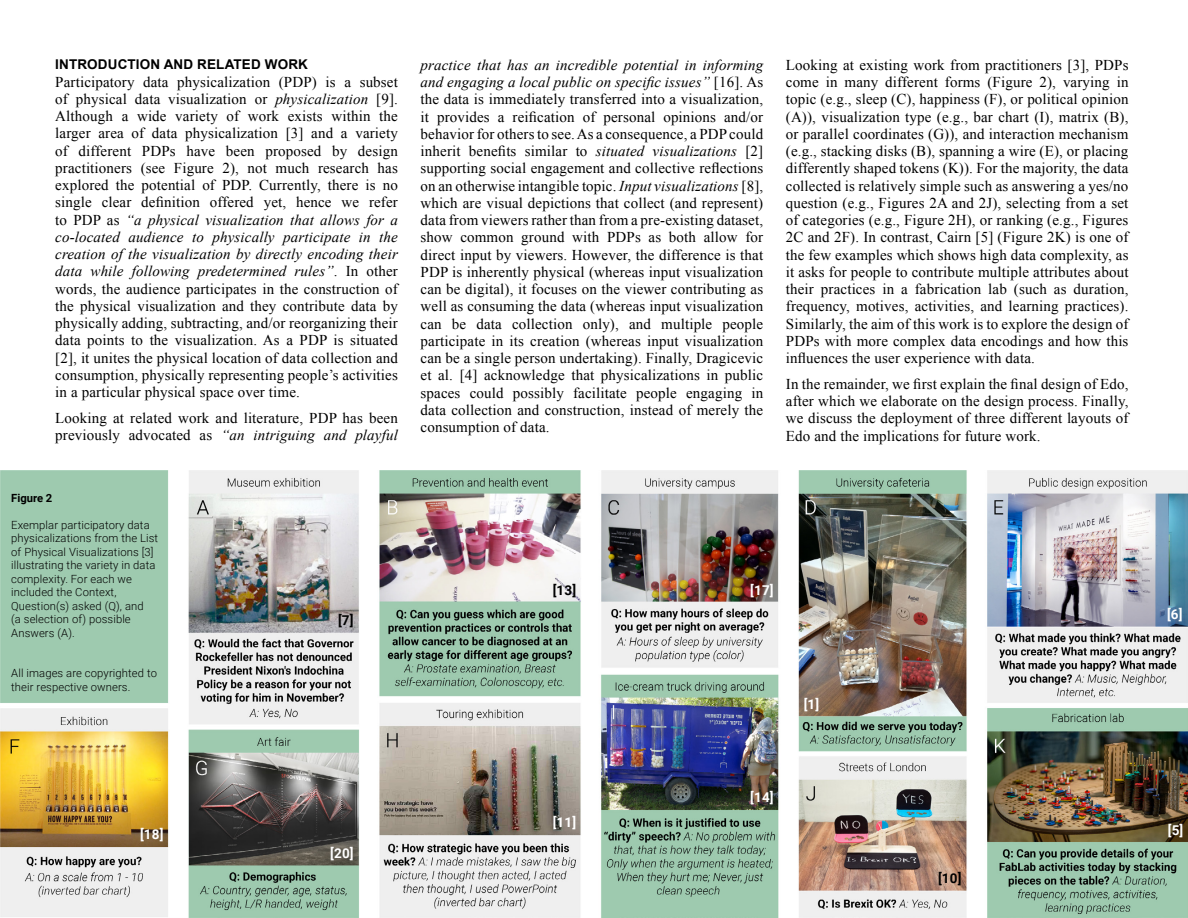
<style>
.page{position:relative;width:1188px;height:918px;background:#fff}
.page>*{position:absolute;margin:0;border:0;box-sizing:border-box;transform-origin:0 0}
.t1{font:15px/17.2px "Times New Roman";letter-spacing:.01em;color:#000;text-align:justify}
.t2{font:700 13.5px "Roboto";letter-spacing:.01em;color:#fff}
.t3{font:700 13.5px "Arial";letter-spacing:.01em;color:#000}
.t4{font:700 13.5px "Roboto";color:#000}
.t5{font:300 11.25px/13.5px "Roboto";letter-spacing:.01em;color:#000}
.t6{font:700 11.25px "Roboto";color:#000}
.s1{font-style:italic}
</style>
<div class="page">
<img style="left:0;top:470px;width:1188px;height:448px">
<img style="left:602px;top:698px;width:176px;height:112px">
<img style="left:602px;top:494px;width:176px;height:108px">
<img style="left:798px;top:494px;width:168px;height:222px">
<img style="left:987px;top:494px;width:201px;height:133px">
<img style="left:800px;top:779px;width:166px;height:110px">
<img style="left:987px;top:732px;width:201px;height:110px">
<svg style="left:189px;top:753px;width:169px;height:112px;background:#5f5c5a"></svg>
<img style="left:0;top:732px;width:168px;height:116px">
<img style="left:189px;top:494px;width:169px;height:139px">
<img style="left:380px;top:494px;width:201px;height:108px">
<img style="left:380px;top:727px;width:201px;height:107px">
<p class="t3" style="left:55px;top:56px;width:254px">INTRODUCTION AND RELATED WORK</p>
<p class="t1" style="left:55px;top:73px;width:344px">Participatory data physicalization (PDP) is a subset of physical data visualization or <span class="s1">physicalization</span> [9].<br>Although a wide variety of work exists within the larger area of data physicalization [3] and a variety of different PDPs have been proposed by design practitioners (see Figure 2), not much research has explored the potential of PDP. Currently, there is no single clear definition offered yet, hence we refer to PDP as <span class="s1">“a physical visualization that allows for a co-located audience to physically participate in the creation of the visualization by directly encoding their data while following predetermined rules”</span>. In other words, the audience participates in the construction of the physical visualization and they contribute data by physically adding, subtracting, and/or reorganizing their data points to the visualization. As a PDP is situated [2], it unites the physical location of data collection and consumption, physically representing people’s activities in a particular physical space over time.</p>
<p class="t1" style="left:55px;top:409px;width:344px">Looking at related work and literature, PDP has been previously advocated as <span class="s1">“an intriguing and playful</span></p>
<p class="t1" style="left:421px;top:56px;width:344px"><span class="s1">practice that has an incredible potential in informing and engaging a local public on specific issues”</span> [16]. As the data is immediately transferred into a visualization, it provides a reification of personal opinions and/or behavior for others to see. As a consequence, a PDP could inherit benefits similar to <span class="s1">situated visualizations</span> [2] supporting social engagement and collective reflections on an otherwise intangible topic. <span class="s1">Input visualizations</span> [8], which are visual depictions that collect (and represent) data from viewers rather than from a pre-existing dataset, show common ground with PDPs as both allow for direct input by viewers. However, the difference is that PDP is inherently physical (whereas input visualization can be digital), it focuses on the viewer contributing as well as consuming the data (whereas input visualization can be data collection only), and multiple people participate in its creation (whereas input visualization can be a single person undertaking). Finally, Dragicevic et al. [4] acknowledge that physicalizations in public spaces could possibly facilitate people engaging in data collection and construction, instead of merely the consumption of data.</p>
<p class="t1" style="left:786px;top:56px;width:344px">Looking at existing work from practitioners [3], PDPs come in many different forms (Figure 2), varying in topic (e.g., sleep (C), happiness (F), or political opinion (A)), visualization type (e.g., bar chart (I), matrix (B), or parallel coordinates (G)), and interaction mechanism (e.g., stacking disks (B), spanning a wire (E), or placing differently shaped tokens (K)). For the majority, the data collected is relatively simple such as answering a yes/no question (e.g., Figures 2A and 2J), selecting from a set of categories (e.g., Figure 2H), or ranking (e.g., Figures 2C and 2F). In contrast, Cairn [5] (Figure 2K) is one of the few examples which shows high data complexity, as it asks for people to contribute multiple attributes about their practices in a fabrication lab (such as duration, frequency, motives, activities, and learning practices).<br>Similarly, the aim of this work is to explore the design of PDPs with more complex data encodings and how this influences the user experience with data.</p>
<p class="t1" style="left:786px;top:375px;width:344px">In the remainder, we first explain the final design of Edo, after which we elaborate on the design process. Finally, we discuss the deployment of three different layouts of Edo and the implications for future work.</p>
<p class="t6" style="left:11px;top:490px;width:43px">Figure 2</p>
<p class="t5" style="left:11px;top:518px;width:149px">Exemplar participatory data physicalizations from the List of Physical Visualizations [3] illustrating the variety in data complexity. For each we included the Context,<br>Question(s) asked (Q), and<br>(a selection of) possible<br>Answers (A).</p>
<p class="t5" style="left:11px;top:666px;width:147px">All images are copyrighted to their respective owners.</p>
<p class="t4" style="left:338px;top:611px;width:17px">[7]</p>
<p class="t4" style="left:553px;top:580px;width:25px">[13]</p>
<p class="t2" style="left:750px;top:580px;width:25px">[17]</p>
<p class="t2" style="left:804px;top:695px;width:17px">[1]</p>
<p class="t2" style="left:140px;top:825px;width:25px">[18]</p>
<p class="t2" style="left:330px;top:844px;width:25px">[20]</p>
<p class="t2" style="left:553px;top:813px;width:25px">[11]</p>
<p class="t2" style="left:750px;top:788px;width:25px">[14]</p>
<p class="t4" style="left:938px;top:869px;width:25px">[10]</p>
<p class="t2" style="left:1167px;top:605px;width:17px">[6]</p>
<p class="t2" style="left:1168px;top:821px;width:17px">[5]</p>
</div>
